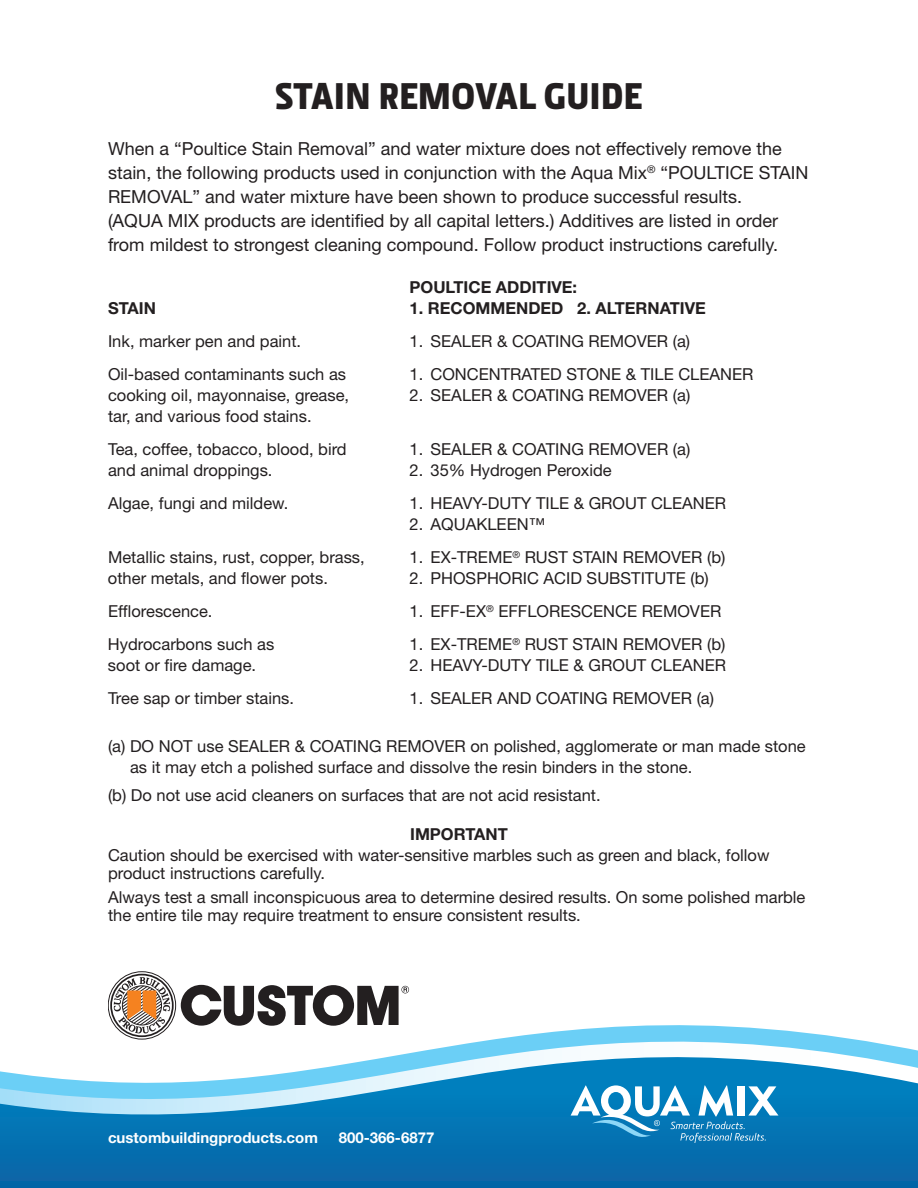
<style>
.page{position:relative;width:918px;height:1188px;background:#fff}
.page>*{position:absolute;margin:0;border:0;box-sizing:border-box;transform-origin:0 0}
.t1{font:900 37.5px "Section";color:#231f20}
.t2{font:18px/24px "Helvetica Neue";color:#231f20}
.t3{font:16.5px/18px "Helvetica Neue";color:#231f20}
.t4{font:700 16.5px "Helvetica Neue";color:#231f20}
.t5{font:700 15px "Helvetica Neue";color:#fff}
</style>
<div class="page">
<svg style="left:0;top:1128px;width:918px;height:60px;background:#066bac"></svg>
<div style="left:0;top:1114px;width:918px;height:14px;background:#0477b7"></div>
<svg style="left:0;top:1025px;width:918px;height:89px"></svg>
<svg style="left:571px;top:1085px;width:207px;height:58px"></svg>
<svg style="left:108px;top:972px;width:68px;height:67px"></svg>
<div style="left:108px;top:971px;width:68px;height:68px;border:1px solid #231f20;border-radius:50%"></div>
<svg style="left:181px;top:985px;width:228px;height:41px"></svg>
<div style="left:110px;top:974px;width:64px;height:63px;border:2px solid #231f20;border-radius:50%"></div>
<svg style="left:114px;top:977px;width:56px;height:56px"></svg>
<h1 class="t1" style="left:276px;top:76px;width:368px">STAIN REMOVAL GUIDE</h1>
<p class="t2" style="left:108px;top:136px;width:702px">When a “Poultice Stain Removal” and water mixture does not effectively remove the stain, the following products used in conjunction with the Aqua Mix<sup>®</sup> “POULTICE STAIN REMOVAL” and water mixture have been shown to produce successful results.<br>(AQUA MIX products are identified by all capital letters.) Additives are listed in order from mildest to strongest cleaning compound. Follow product instructions carefully.</p>
<p class="t4" style="left:410px;top:277px;width:169px">POULTICE ADDITIVE:</p>
<p class="t4" style="left:108px;top:298px;width:49px">STAIN</p>
<p class="t4" style="left:410px;top:298px;width:298px">1. RECOMMENDED 2. ALTERNATIVE</p>
<p class="t3" style="left:108px;top:332px;width:195px">Ink, marker pen and paint.</p>
<p class="t3" style="left:410px;top:332px;width:282px">1. SEALER &amp; COATING REMOVER (a)</p>
<p class="t3" style="left:108px;top:365px;width:240px">Oil-based contaminants such as</p>
<p class="t3" style="left:410px;top:365px;width:345px">1. CONCENTRATED STONE &amp; TILE CLEANER</p>
<p class="t3" style="left:108px;top:386px;width:243px">cooking oil, mayonnaise, grease,</p>
<p class="t3" style="left:410px;top:386px;width:282px">2. SEALER &amp; COATING REMOVER (a)</p>
<p class="t3" style="left:108px;top:399px;width:240px;line-height:33px">tar, and various food stains.<br>Tea, coffee, tobacco, blood, bird</p>
<p class="t3" style="left:410px;top:440px;width:282px">1. SEALER &amp; COATING REMOVER (a)</p>
<p class="t3" style="left:108px;top:461px;width:166px">and animal droppings.</p>
<p class="t3" style="left:410px;top:461px;width:204px">2. 35% Hydrogen Peroxide</p>
<p class="t3" style="left:108px;top:494px;width:182px">Algae, fungi and mildew.</p>
<p class="t3" style="left:410px;top:494px;width:318px">1. HEAVY-DUTY TILE &amp; GROUT CLEANER</p>
<p class="t3" style="left:410px;top:515px;width:137px">2. AQUAKLEEN™</p>
<p class="t3" style="left:108px;top:548px;width:258px">Metallic stains, rust, copper, brass,</p>
<p class="t3" style="left:410px;top:548px;width:317px">1. EX-TREME<sup>®</sup> RUST STAIN REMOVER (b)</p>
<p class="t3" style="left:108px;top:569px;width:222px">other metals, and flower pots.</p>
<p class="t3" style="left:410px;top:569px;width:301px">2. PHOSPHORIC ACID SUBSTITUTE (b)</p>
<p class="t3" style="left:108px;top:602px;width:106px">Efflorescence.</p>
<p class="t3" style="left:410px;top:602px;width:313px">1. EFF-EX<sup>®</sup> EFFLORESCENCE REMOVER</p>
<p class="t3" style="left:108px;top:635px;width:168px">Hydrocarbons such as</p>
<p class="t3" style="left:410px;top:635px;width:317px">1. EX-TREME<sup>®</sup> RUST STAIN REMOVER (b)</p>
<p class="t3" style="left:108px;top:656px;width:150px">soot or fire damage.</p>
<p class="t3" style="left:410px;top:656px;width:318px">2. HEAVY-DUTY TILE &amp; GROUT CLEANER</p>
<p class="t3" style="left:108px;top:689px;width:188px">Tree sap or timber stains.</p>
<p class="t3" style="left:410px;top:689px;width:306px">1. SEALER AND COATING REMOVER (a)</p>
<p class="t3" style="left:130px;top:735px;width:677px;line-height:21px;text-indent:-22px">(a) DO NOT use SEALER &amp; COATING REMOVER on polished, agglomerate or man made stone as it may etch a polished surface and dissolve the resin binders in the stone.</p>
<p class="t3" style="left:108px;top:786px;width:494px">(b) Do not use acid cleaners on surfaces that are not acid resistant.</p>
<p class="t4" style="left:410px;top:824px;width:99px">IMPORTANT</p>
<p class="t3" style="left:108px;top:846px;width:663px">Caution should be exercised with water-sensitive marbles such as green and black, follow product instructions carefully.</p>
<p class="t3" style="left:108px;top:888px;width:699px">Always test a small inconspicuous area to determine desired results. On some polished marble the entire tile may require treatment to ensure consistent results.</p>
<p class="t5" style="left:108px;top:1128px;width:211px">custombuildingproducts.com</p>
<p class="t5" style="left:339px;top:1128px;width:97px">800-366-6877</p>
</div>
